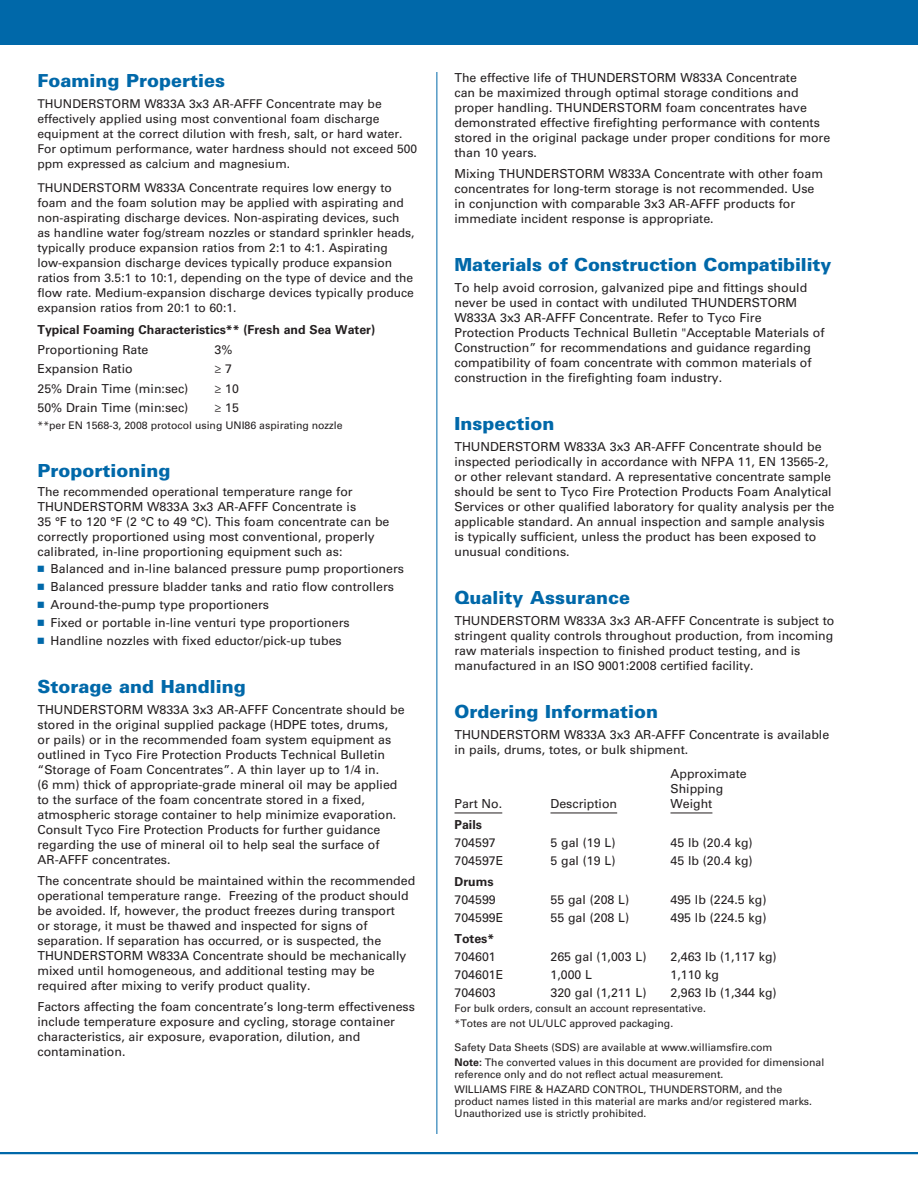
<style>
.page{position:relative;width:918px;height:1188px;background:#fff}
.page>*{position:absolute;margin:0;border:0;box-sizing:border-box;transform-origin:0 0}
._12_pt_Blue_Headers{font:900 18px "Univers LT Std";color:#0068a9}
.Text_8_25{font:12.3px/15px "Univers LT Std";color:#231f20}
.Text_1st_Graph{font:12.3px/15px "Univers LT Std";color:#231f20}
.Tabbed_Copy{font:12.3px "Univers LT Std";color:#231f20}
.Bullet_Text_1st_Bull{font:12.3px "Univers LT Std";color:#231f20}
.Bold_Subhead{font:700 12.3px "Univers LT Std";color:#231f20}
.Tabbed_Copy-2{font:700 12.3px "Univers LT Std";color:#231f20}
.Text_8_25-2{font:700 12.3px "Univers LT Std";color:#231f20}
.Text_8_25-3{font:12.15px/15px "Univers LT Std";color:#231f20}
.Text_1st_Graph-2{font:12.15px/15px "Univers LT Std";color:#231f20}
.Note_7_pt__type{font:10.5px/12px "Univers LT Std";color:#231f20}
.s1{font-family:"Universal Newswith Comm Pi";color:#0068a9}
.s2{font-weight:700}
</style>
<div class="page">
<div style="left:0;top:0;width:918px;height:45px;background:#0068a9"></div>
<hr style="left:0;top:1152px;width:918px;height:2px;background:#0068a9">
<hr style="left:436px;top:72px;width:1px;height:1062px;background:#0068a9">
<hr style="left:454px;top:813px;width:48px;height:1px;background:#231f20">
<hr style="left:550px;top:813px;width:67px;height:1px;background:#231f20">
<hr style="left:670px;top:813px;width:42px;height:1px;background:#231f20">
<p class="_12_pt_Blue_Headers" style="left:38px;top:69px;width:189px">Foaming Properties</p>
<p class="Text_1st_Graph-2" style="left:38px;top:96px;width:381px">THUNDERSTORM W833A 3x3 AR-AFFF Concentrate may be effectively applied using most conventional foam discharge equipment at the correct dilution with fresh, salt, or hard water.<br>For optimum performance, water hardness should not exceed 500 ppm expressed as calcium and magnesium.</p>
<p class="Text_8_25-3" style="left:38px;top:180px;width:379px">THUNDERSTORM W833A Concentrate requires low energy to foam and the foam solution may be applied with aspirating and non-aspirating discharge devices. Non-aspirating devices, such as handline water fog/stream nozzles or standard sprinkler heads, typically produce expansion ratios from 2:1 to 4:1. Aspirating low-expansion discharge devices typically produce expansion ratios from 3.5:1 to 10:1, depending on the type of device and the flow rate. Medium-expansion discharge devices typically produce expansion ratios from 20:1 to 60:1.</p>
<p class="Bold_Subhead" style="left:38px;top:322px;width:339px">Typical Foaming Characteristics** (Fresh and Sea Water)</p>
<p class="Tabbed_Copy" style="left:38px;top:342px;width:113px">Proportioning Rate</p>
<p class="Tabbed_Copy" style="left:214px;top:342px;width:19px">3%</p>
<p class="Tabbed_Copy" style="left:38px;top:361px;width:97px">Expansion Ratio</p>
<p class="Tabbed_Copy" style="left:214px;top:361px;width:19px">≥ 7</p>
<p class="Tabbed_Copy" style="left:38px;top:381px;width:152px">25% Drain Time (min:sec)</p>
<p class="Tabbed_Copy" style="left:214px;top:381px;width:26px">≥ 10</p>
<p class="Tabbed_Copy" style="left:38px;top:400px;width:152px">50% Drain Time (min:sec)</p>
<p class="Tabbed_Copy" style="left:214px;top:400px;width:26px">≥ 15</p>
<p class="Note_7_pt__type" style="left:38px;top:419px;width:307px">**per EN 1568-3, 2008 protocol using UNI86 aspirating nozzle</p>
<p class="_12_pt_Blue_Headers" style="left:38px;top:459px;width:135px">Proportioning</p>
<p class="Text_1st_Graph" style="left:38px;top:484px;width:353px">The recommended operational temperature range for THUNDERSTORM W833A 3x3 AR-AFFF Concentrate is<br>35 °F to 120 °F (2 °C to 49 °C). This foam concentrate can be correctly proportioned using most conventional, properly calibrated, in-line proportioning equipment such as:</p>
<p class="Bullet_Text_1st_Bull" style="left:38px;top:561px;width:368px"><span class="s1">n</span> Balanced and in-line balanced pressure pump proportioners</p>
<p class="Text_8_25" style="left:38px;top:579px;width:358px"><span class="s1">n</span> Balanced pressure bladder tanks and ratio flow controllers</p>
<p class="Text_8_25" style="left:38px;top:597px;width:233px"><span class="s1">n</span> Around-the-pump type proportioners</p>
<p class="Text_8_25" style="left:38px;top:615px;width:314px"><span class="s1">n</span> Fixed or portable in-line venturi type proportioners</p>
<p class="Text_8_25" style="left:38px;top:633px;width:306px"><span class="s1">n</span> Handline nozzles with fixed eductor/pick-up tubes</p>
<p class="_12_pt_Blue_Headers" style="left:38px;top:675px;width:210px">Storage and Handling</p>
<p class="Text_8_25" style="left:38px;top:702px;width:369px">THUNDERSTORM W833A 3x3 AR-AFFF Concentrate should be stored in the original supplied package (HDPE totes, drums,<br>or pails) or in the recommended foam system equipment as outlined in Tyco Fire Protection Products Technical Bulletin “Storage of Foam Concentrates”. A thin layer up to 1/4 in.<br>(6 mm) thick of appropriate-grade mineral oil may be applied to the surface of the foam concentrate stored in a fixed, atmospheric storage container to help minimize evaporation.<br>Consult Tyco Fire Protection Products for further guidance regarding the use of mineral oil to help seal the surface of AR-AFFF concentrates.</p>
<p class="Text_8_25" style="left:38px;top:873px;width:379px">The concentrate should be maintained within the recommended operational temperature range. Freezing of the product should be avoided. If, however, the product freezes during transport<br>or storage, it must be thawed and inspected for signs of separation. If separation has occurred, or is suspected, the THUNDERSTORM W833A Concentrate should be mechanically mixed until homogeneous, and additional testing may be required after mixing to verify product quality.</p>
<p class="Text_8_25" style="left:38px;top:999px;width:379px">Factors affecting the foam concentrate’s long-term effectiveness include temperature exposure and cycling, storage container characteristics, air exposure, evaporation, dilution, and contamination.</p>
<p class="Text_8_25" style="left:454px;top:71px;width:377px">The effective life of THUNDERSTORM W833A Concentrate<br>can be maximized through optimal storage conditions and proper handling. THUNDERSTORM foam concentrates have demonstrated effective firefighting performance with contents stored in the original package under proper conditions for more than 10 years.</p>
<p class="Text_8_25" style="left:454px;top:167px;width:370px">Mixing THUNDERSTORM W833A Concentrate with other foam concentrates for long-term storage is not recommended. Use in conjunction with comparable 3x3 AR-AFFF products for immediate incident response is appropriate.</p>
<p class="_12_pt_Blue_Headers" style="left:454px;top:254px;width:378px">Materials of Construction Compatibility</p>
<p class="Text_1st_Graph" style="left:454px;top:281px;width:372px">To help avoid corrosion, galvanized pipe and fittings should never be used in contact with undiluted THUNDERSTORM W833A 3x3 AR-AFFF Concentrate. Refer to Tyco Fire<br>Protection Products Technical Bulletin "Acceptable Materials of Construction” for recommendations and guidance regarding compatibility of foam concentrate with common materials of construction in the firefighting foam industry.</p>
<p class="_12_pt_Blue_Headers" style="left:454px;top:413px;width:102px">Inspection</p>
<p class="Text_1st_Graph" style="left:454px;top:440px;width:381px">THUNDERSTORM W833A 3x3 AR-AFFF Concentrate should be inspected periodically in accordance with NFPA 11, EN 13565-2, or other relevant standard. A representative concentrate sample should be sent to Tyco Fire Protection Products Foam Analytical Services or other qualified laboratory for quality analysis per the applicable standard. An annual inspection and sample analysis is typically sufficient, unless the product has been exposed to unusual conditions.</p>
<p class="_12_pt_Blue_Headers" style="left:454px;top:587px;width:177px">Quality Assurance</p>
<p class="Text_1st_Graph" style="left:454px;top:614px;width:381px">THUNDERSTORM W833A 3x3 AR-AFFF Concentrate is subject to stringent quality controls throughout production, from incoming raw materials inspection to finished product testing, and is manufactured in an ISO 9001:2008 certified facility.</p>
<p class="_12_pt_Blue_Headers" style="left:454px;top:701px;width:205px">Ordering Information</p>
<p class="Text_1st_Graph" style="left:454px;top:728px;width:376px">THUNDERSTORM W833A 3x3 AR-AFFF Concentrate is available in pails, drums, totes, or bulk shipment.</p>
<p class="Text_8_25" style="left:671px;top:767px;width:78px">Approximate<br>Shipping</p>
<p class="Text_8_25" style="left:454px;top:797px;width:49px">Part No.</p>
<p class="Text_8_25" style="left:550px;top:797px;width:68px">Description</p>
<p class="Text_8_25" style="left:670px;top:797px;width:43px">Weight</p>
<p class="Text_8_25-2" style="left:454px;top:818px;width:29px">Pails</p>
<p class="Tabbed_Copy" style="left:454px;top:836px;width:43px">704597</p>
<p class="Tabbed_Copy" style="left:551px;top:836px;width:67px">5 gal (19 L)</p>
<p class="Tabbed_Copy" style="left:671px;top:836px;width:84px">45 lb (20.4 kg)</p>
<p class="Tabbed_Copy" style="left:454px;top:854px;width:50px">704597E</p>
<p class="Tabbed_Copy" style="left:551px;top:854px;width:67px">5 gal (19 L)</p>
<p class="Tabbed_Copy" style="left:671px;top:854px;width:84px">45 lb (20.4 kg)</p>
<p class="Tabbed_Copy-2" style="left:454px;top:875px;width:41px">Drums</p>
<p class="Tabbed_Copy" style="left:454px;top:893px;width:43px">704599</p>
<p class="Tabbed_Copy" style="left:551px;top:893px;width:80px">55 gal (208 L)</p>
<p class="Tabbed_Copy" style="left:671px;top:893px;width:97px">495 lb (224.5 kg)</p>
<p class="Tabbed_Copy" style="left:454px;top:911px;width:50px">704599E</p>
<p class="Tabbed_Copy" style="left:551px;top:911px;width:80px">55 gal (208 L)</p>
<p class="Tabbed_Copy" style="left:671px;top:911px;width:97px">495 lb (224.5 kg)</p>
<p class="Tabbed_Copy-2" style="left:454px;top:932px;width:41px">Totes*</p>
<p class="Tabbed_Copy" style="left:454px;top:950px;width:43px">704601</p>
<p class="Tabbed_Copy" style="left:551px;top:950px;width:97px">265 gal (1,003 L)</p>
<p class="Tabbed_Copy" style="left:671px;top:950px;width:108px">2,463 lb (1,117 kg)</p>
<p class="Tabbed_Copy" style="left:454px;top:968px;width:50px">704601E</p>
<p class="Tabbed_Copy" style="left:551px;top:968px;width:43px">1,000 L</p>
<p class="Tabbed_Copy" style="left:671px;top:968px;width:50px">1,110 kg</p>
<p class="Tabbed_Copy" style="left:454px;top:986px;width:43px">704603</p>
<p class="Tabbed_Copy" style="left:551px;top:986px;width:97px">320 gal (1,211 L)</p>
<p class="Tabbed_Copy" style="left:671px;top:986px;width:108px">2,963 lb (1,344 kg)</p>
<p class="Note_7_pt__type" style="left:454px;top:1003px;width:253px">For bulk orders, consult an account representative.</p>
<p class="Note_7_pt__type" style="left:454px;top:1018px;width:220px">*Totes are not UL/ULC approved packaging.</p>
<p class="Note_7_pt__type" style="left:454px;top:1042px;width:319px">Safety Data Sheets (SDS) are available at www.williamsfire.com</p>
<p class="Note_7_pt__type" style="left:454px;top:1057px;width:371px"><span class="s2">Note:</span> The converted values in this document are provided for dimensional reference only and do not reflect actual measurement.</p>
<p class="Note_7_pt__type" style="left:454px;top:1084px;width:359px">WILLIAMS FIRE &amp; HAZARD CONTROL, THUNDERSTORM, and the product names listed in this material are marks and/or registered marks.<br>Unauthorized use is strictly prohibited.</p>
</div>
